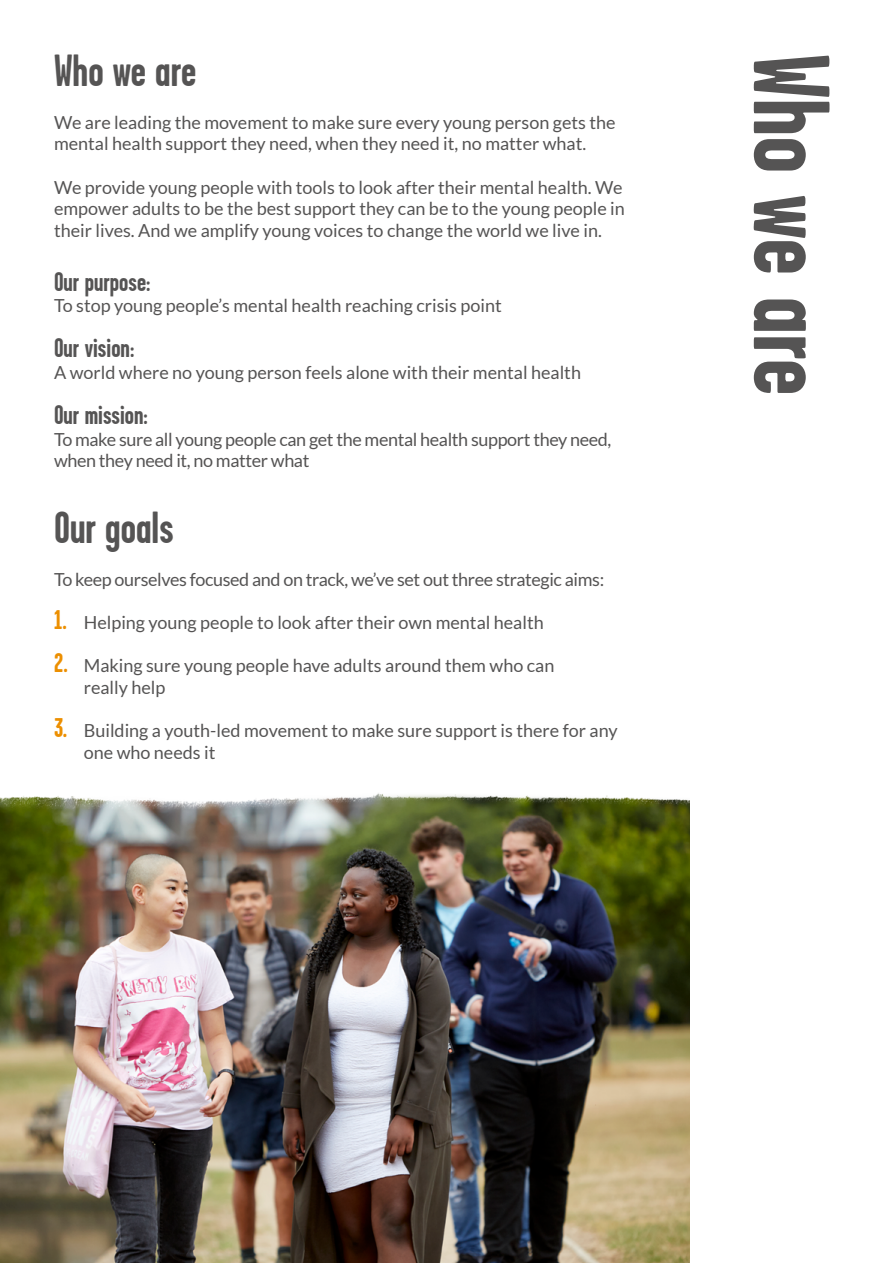
<style>
.page{position:relative;width:893px;height:1263px;background:#fff}
.page>*{position:absolute;margin:0;border:0;box-sizing:border-box;transform-origin:0 0}
.t1{font:700 108px "Garage Gothic";color:#555454}
.t2{font:700 45px "Garage Gothic";color:#555454}
.t3{font:700 27px "Garage Gothic";color:#555454}
.t4{font:18px/21.6px "Lato";color:#555454}
.t5{font:18px/21.6px "Lato";letter-spacing:-.02em;color:#555454}
.s1{font-family:"Garage Gothic";font-weight:700;font-size:27px;color:#ec8f01}
</style>
<div class="page">
<img style="left:0;top:813px;width:690px;height:450px">
<img style="left:0;top:793px;width:672px;height:20px">
<img style="left:672px;top:799px;width:18px;height:462px">
<h2 class="t2" style="left:54px;top:46px;width:144px">Who we are</h2>
<p class="t4" style="left:54px;top:111px;width:563px">We are leading the movement to make sure every young person gets the mental health support they need, when they need it, no matter what.</p>
<p class="t4" style="left:54px;top:176px;width:572px">We provide young people with tools to look after their mental health. We empower adults to be the best support they can be to the young people in their lives. And we amplify young voices to change the world we live in.</p>
<h3 class="t3" style="left:54px;top:267px;width:98px">Our purpose:</h3>
<p class="t4" style="left:54px;top:295px;width:449px">To stop young people’s mental health reaching crisis point</p>
<h3 class="t3" style="left:54px;top:334px;width:82px">Our vision:</h3>
<p class="t4" style="left:54px;top:361px;width:528px">A world where no young person feels alone with their mental health</p>
<h3 class="t3" style="left:54px;top:400px;width:95px">Our mission:</h3>
<p class="t5" style="left:54px;top:428px;width:559px">To make sure all young people can get the mental health support they need, when they need it, no matter what</p>
<h2 class="t2" style="left:54px;top:503px;width:121px">Our goals</h2>
<p class="t5" style="left:54px;top:568px;width:552px">To keep ourselves focused and on track, we’ve set out three strategic aims:</p>
<p class="t4" style="left:54px;top:612px;width:491px"><span class="s1">1.</span> Helping young people to look after their own mental health</p>
<p class="t4" style="left:84px;top:655px;width:472px;text-indent:-30px"><span class="s1">2.</span> Making sure young people have adults around them who can really help</p>
<p class="t4" style="left:84px;top:720px;width:535px;text-indent:-30px"><span class="s1">3.</span> Building a youth-led movement to make sure support is there for any one who needs it</p>
<h1 class="t1" style="left:849px;top:54px;width:343px;rotate:90deg">Who we are</h1>
</div>
